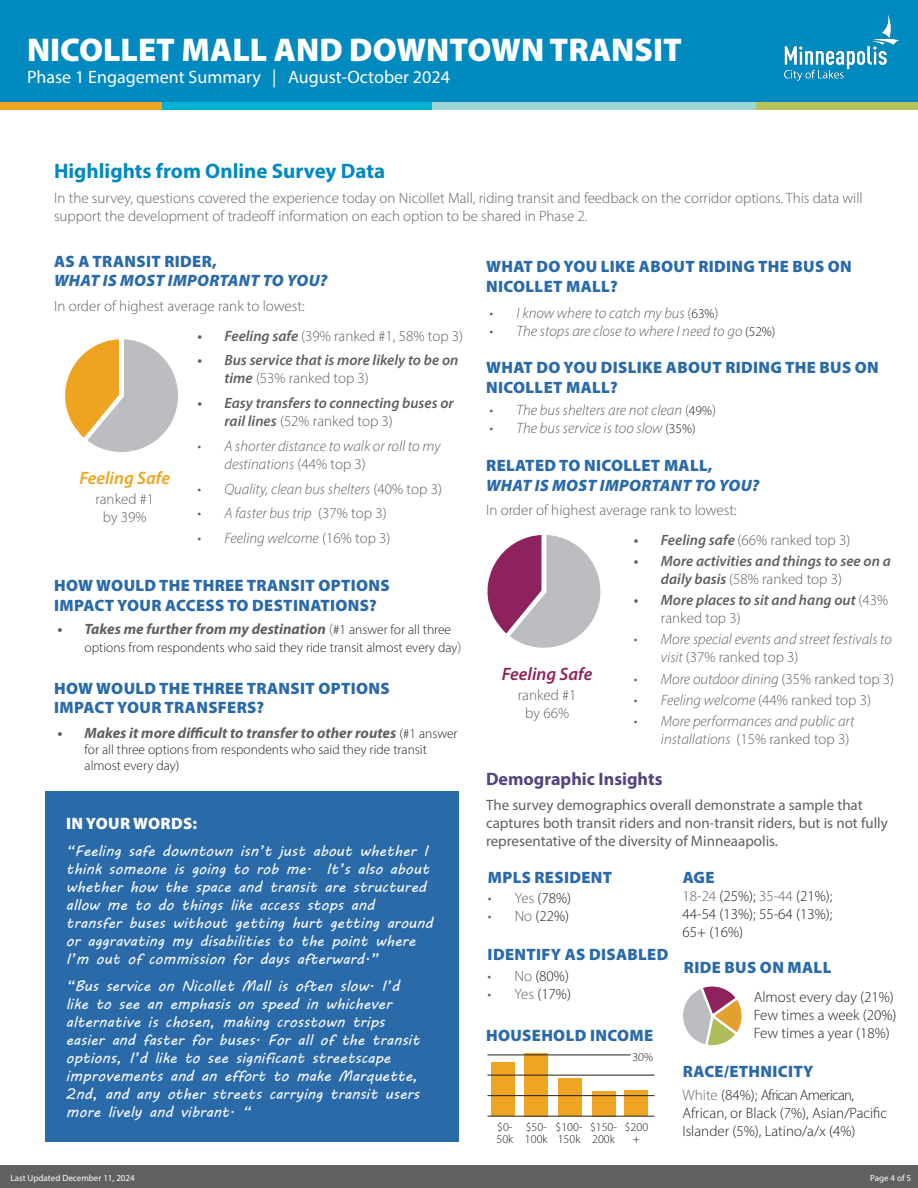
<style>
.page{position:relative;width:918px;height:1188px;background:#fff}
.page>*{position:absolute;margin:0;border:0;box-sizing:border-box;transform-origin:0 0}
.t1{font:900 33px "Myriad Pro";color:#fff}
.t2{font:700 21px "Myriad Pro";color:#008ac0}
.st{font:18px "Myriad Pro";color:#fff}
.t3{font:700 18px "Myriad Pro";color:#55437e}
.bdy{font:italic 600 18px "Myriad Pro";color:#eea420}
.bdy-2{font:italic 600 18px "Myriad Pro";color:#8e225c}
.t4{font:900 16.5px/19.8px "Myriad Pro";letter-spacing:.02em;color:#2a6aa9}
.t5{font:italic 900 16.5px "Myriad Pro";letter-spacing:.02em;color:#2a6aa9}
.t6{font:900 16.5px "Myriad Pro";letter-spacing:.02em;color:#fff}
.quoteth{font:15px/18px "MV Boli";color:#fff}
.t7{font:italic 300 15px/18px "Myriad Pro";color:#5f6062}
.bdy-3{font:300 15px/18px "Myriad Pro";color:#5f6062;text-align:center}
.bdy-4{font:300 15px/18px "Myriad Pro";color:#231f20;text-align:justify}
.t8{font:italic 600 15px/18px "Myriad Pro";color:#5f6062}
.bdy-5{font:15px/18px "Myriad Pro";color:#5f6062}
.t9{font:italic 700 15px "Myriad Pro";color:#5f6062}
.t10{font:300 13.5px/16.2px "Myriad Pro";color:#231f20}
.bdy-6{font:300 12px/12px "Myriad Pro";color:#231f20}
.t11{font:9px "Myriad Pro";color:#fff}
.s1{font-weight:600;font-style:italic}
.s2{font-weight:300;font-style:normal}
.s3{font-style:normal}
.s4{font-weight:300;font-style:normal;font-size:13.5px;color:#231f20}
.s5{font-size:15px;color:#5f6062}
.s6{font-style:normal;font-size:13.5px;color:#231f20}
.s7{color:#5f6062}
</style>
<div class="page">
<div style="left:46px;top:792px;width:413px;height:350px;background:#2a6aa9"></div>
<div style="left:0;top:1166px;width:918px;height:22px;background:#5f6062"></div>
<div style="left:0;top:0;width:918px;height:106px;background:#008ac0"></div>
<img style="left:785px;top:14px;width:113px;height:66px">
<div style="left:0;top:103px;width:162px;height:7px;background:#eea420"></div>
<div style="left:162px;top:103px;width:270px;height:7px;background:#00b2d5"></div>
<div style="left:432px;top:103px;width:324px;height:7px;background:#9bd5d7"></div>
<div style="left:756px;top:103px;width:162px;height:7px;background:#b6c35c"></div>
<svg style="left:65px;top:339px;width:113px;height:113px"></svg>
<div style="left:558px;top:1079px;width:24px;height:37px;background:#eea522"></div>
<div style="left:625px;top:1091px;width:23px;height:25px;background:#eea522"></div>
<div style="left:592px;top:1091px;width:23px;height:25px;background:#eea522"></div>
<div style="left:491px;top:1063px;width:24px;height:53px;background:#eea522"></div>
<div style="left:524px;top:1053px;width:24px;height:63px;background:#eea522"></div>
<hr style="left:488px;top:1095px;width:167px;height:1px;background:#231f20">
<hr style="left:488px;top:1075px;width:167px;height:1px;background:#231f20">
<hr style="left:488px;top:1055px;width:143px;height:1px;background:#231f20">
<hr style="left:488px;top:1116px;width:167px;height:1px;background:#231f20">
<svg style="left:683px;top:986px;width:59px;height:60px"></svg>
<svg style="left:487px;top:535px;width:114px;height:113px"></svg>
<p class="t1" style="left:27px;top:28px;width:656px">NICOLLET MALL AND DOWNTOWN TRANSIT</p>
<p class="st" style="left:27px;top:65px;width:424px">Phase 1 Engagement Summary | August-October 2024</p>
<p class="t2" style="left:54px;top:157px;width:333px">Highlights from Online Survey Data</p>
<p class="bdy-3" style="left:54px;top:188px;width:810px;text-align:left">In the survey, questions covered the experience today on Nicollet Mall, riding transit and feedback on the corridor options. This data will support the development of tradeoff information on each option to be shared in Phase 2.</p>
<p class="t4" style="left:54px;top:251px;width:164px">AS A TRANSIT RIDER,</p>
<p class="t5" style="left:54px;top:270px;width:275px">WHAT IS MOST IMPORTANT TO YOU?</p>
<p class="bdy-3" style="left:54px;top:297px;width:252px">In order of highest average rank to lowest:</p>
<p class="bdy-3" style="left:198px;top:326px;width:267px"><span class="s1">• Feeling safe</span> (39% ranked #1, 58% top 3)</p>
<p class="t8" style="left:225px;top:351px;width:235px;text-indent:-27px">• Bus service that is more likely to be on time <span class="s2">(53% ranked top 3)</span></p>
<p class="t8" style="left:225px;top:394px;width:231px;text-indent:-27px">• Easy transfers to connecting buses or rail lines <span class="s2">(52% ranked top 3)</span></p>
<p class="t7" style="left:225px;top:437px;width:218px;text-indent:-27px">• A shorter distance to walk or roll to my destinations <span class="s3">(44% top 3)</span></p>
<p class="t7" style="left:198px;top:479px;width:246px">• Quality, clean bus shelters <span class="s3">(40% top 3)</span></p>
<p class="t7" style="left:198px;top:504px;width:191px">• A faster bus trip <span class="s3">(37% top 3)</span></p>
<p class="t7" style="left:198px;top:529px;width:195px">• Feeling welcome <span class="s3">(16% top 3)</span></p>
<p class="t4" style="left:54px;top:575px;width:337px">HOW WOULD THE THREE TRANSIT OPTIONS<br>IMPACT YOUR ACCESS TO DESTINATIONS?</p>
<p class="t9" style="left:58px;top:619px;width:395px">• Takes me further from my destination <span class="s2">(</span><span class="s4">#1 answer for all three</span></p>
<p class="t10" style="left:85px;top:640px;width:378px">options from respondents who said they ride transit almost every day<span class="s5">)</span></p>
<p class="t4" style="left:54px;top:677px;width:337px">HOW WOULD THE THREE TRANSIT OPTIONS<br>IMPACT YOUR TRANSFERS?</p>
<p class="t9" style="left:58px;top:723px;width:402px">• Makes it more difficult to transfer to other routes <span class="s4">(#1 answer</span></p>
<p class="t10" style="left:85px;top:742px;width:344px">for all three options from respondents who said they ride transit almost every day)</p>
<p class="bdy" style="left:80px;top:466px;width:92px">Feeling Safe</p>
<p class="bdy-3" style="left:95px;top:490px;width:60px">ranked #1 by 39%</p>
<p class="t6" style="left:66px;top:812px;width:133px">IN YOUR WORDS:</p>
<p class="quoteth" style="left:66px;top:842px;width:369px">“Feeling safe downtown isn’t just about whether I think someone is going to rob me. It’s also about whether how the space and transit are structured allow me to do things like access stops and transfer buses without getting hurt getting around or aggravating my disabilities to the point where I’m out of commission for days afterward.”</p>
<p class="quoteth" style="left:66px;top:977px;width:355px">“Bus service on Nicollet Mall is often slow. I’d like to see an emphasis on speed in whichever alternative is chosen, making crosstown trips easier and faster for buses. For all of the transit options, I’d like to see significant streetscape improvements and an effort to make Marquette, 2nd, and any other streets carrying transit users more lively and vibrant. “</p>
<p class="t4" style="left:486px;top:256px;width:367px">WHAT DO YOU LIKE ABOUT RIDING THE BUS ON<br>NICOLLET MALL?</p>
<p class="t7" style="left:490px;top:304px;width:230px">• I know where to catch my bus <span class="s3">(</span><span class="s6">63%</span><span class="s3">)</span></p>
<p class="t7" style="left:490px;top:322px;width:287px">• The stops are close to where I need to go <span class="s6">(52%)</span></p>
<p class="t4" style="left:486px;top:357px;width:394px">WHAT DO YOU DISLIKE ABOUT RIDING THE BUS ON<br>NICOLLET MALL?</p>
<p class="t7" style="left:490px;top:401px;width:228px">• The bus shelters are not clean <span class="s3">(</span><span class="s6">49%</span><span class="s3">)</span></p>
<p class="t7" style="left:490px;top:419px;width:208px">• The bus service is too slow <span class="s6">(35%)</span></p>
<p class="t4" style="left:486px;top:455px;width:228px">RELATED TO NICOLLET MALL,</p>
<p class="t5" style="left:486px;top:474px;width:275px">WHAT IS MOST IMPORTANT TO YOU?</p>
<p class="bdy-3" style="left:486px;top:501px;width:252px">In order of highest average rank to lowest:</p>
<p class="bdy-3" style="left:634px;top:530px;width:218px"><span class="s1">• Feeling safe</span> (66% ranked top 3)</p>
<p class="t8" style="left:661px;top:551px;width:231px;text-indent:-27px">• More activities and things to see on a daily basis <span class="s2">(58% ranked top 3)</span></p>
<p class="t8" style="left:661px;top:591px;width:229px;text-indent:-27px">• More places to sit and hang out <span class="s2">(43% ranked top 3)</span></p>
<p class="t7" style="left:661px;top:630px;width:233px;text-indent:-27px">• More special events and street festivals to visit <span class="s3">(37% ranked top 3)</span></p>
<p class="t7" style="left:634px;top:669px;width:262px">• More outdoor dining <span class="s3">(35% ranked top 3)</span></p>
<p class="t7" style="left:634px;top:691px;width:239px">• Feeling welcome <span class="s3">(44% ranked top 3)</span></p>
<p class="t7" style="left:661px;top:712px;width:195px;text-indent:-27px">• More performances and public art installations <span class="s3">(15% ranked top 3)</span></p>
<p class="bdy-2" style="left:502px;top:662px;width:92px">Feeling Safe</p>
<p class="bdy-3" style="left:518px;top:686px;width:60px">ranked #1 by 66%</p>
<p class="t3" style="left:486px;top:767px;width:178px">Demographic Insights</p>
<p class="bdy-5" style="left:486px;top:795px;width:403px">The survey demographics overall demonstrate a sample that captures both transit riders and non-transit riders, but is not fully representative of the diversity of Minneaapolis.</p>
<p class="t4" style="left:488px;top:867px;width:126px">MPLS RESIDENT</p>
<p class="t4" style="left:683px;top:867px;width:33px">AGE</p>
<p class="bdy-4" style="left:488px;top:889px;width:85px"><span class="s7">• Yes</span> (78%)</p>
<p class="bdy-4" style="left:488px;top:907px;width:83px"><span class="s7">• No</span> (22%)</p>
<p class="t4" style="left:488px;top:944px;width:182px">IDENTIFY AS DISABLED</p>
<p class="bdy-4" style="left:488px;top:967px;width:83px"><span class="s7">• No</span> (80%)</p>
<p class="bdy-4" style="left:488px;top:985px;width:85px"><span class="s7">• Yes</span> (17%)</p>
<p class="t4" style="left:486px;top:1024px;width:169px">HOUSEHOLD INCOME</p>
<p class="bdy-6" style="left:632px;top:1050px;width:22px">30%</p>
<p class="bdy-6" style="left:496px;top:1121px;width:18px">$0-<br>50k</p>
<p class="bdy-6" style="left:556px;top:1121px;width:28px">$100-<br>150k</p>
<p class="bdy-6" style="left:625px;top:1121px;width:25px">$200</p>
<p class="bdy-6" style="left:525px;top:1121px;width:24px">$50-<br>100k</p>
<p class="bdy-6" style="left:590px;top:1121px;width:28px">$150-<br>200k</p>
<p class="bdy-6" style="left:633px;top:1133px;width:9px">+</p>
<p class="bdy-4" style="left:683px;top:887px;width:151px"><span class="s7">18-24</span> (25%); <span class="s7">35-44</span> (21%); 44-54 (13%); 55-64 (13%); 65+ (16%)</p>
<p class="t4" style="left:684px;top:956px;width:149px">RIDE BUS ON MALL</p>
<p class="bdy-4" style="left:754px;top:988px;width:142px">Almost every day (21%)</p>
<p class="bdy-4" style="left:754px;top:1006px;width:144px">Few times a week (20%)</p>
<p class="bdy-4" style="left:754px;top:1024px;width:138px">Few times a year (18%)</p>
<p class="t4" style="left:683px;top:1061px;width:132px">RACE/ETHNICITY</p>
<p class="bdy-4" style="left:683px;top:1086px;width:206px;text-align:left"><span class="s7">White</span> (84%); African American,<br>African, or Black (7%), Asian/Pacific<br>Islander (5%), Latino/a/x (4%)</p>
<p class="t11" style="left:11px;top:1173px;width:126px">Last Updated December 11, 2024</p>
<p class="t11" style="left:870px;top:1173px;width:42px">Page 4 of 5</p>
</div>
